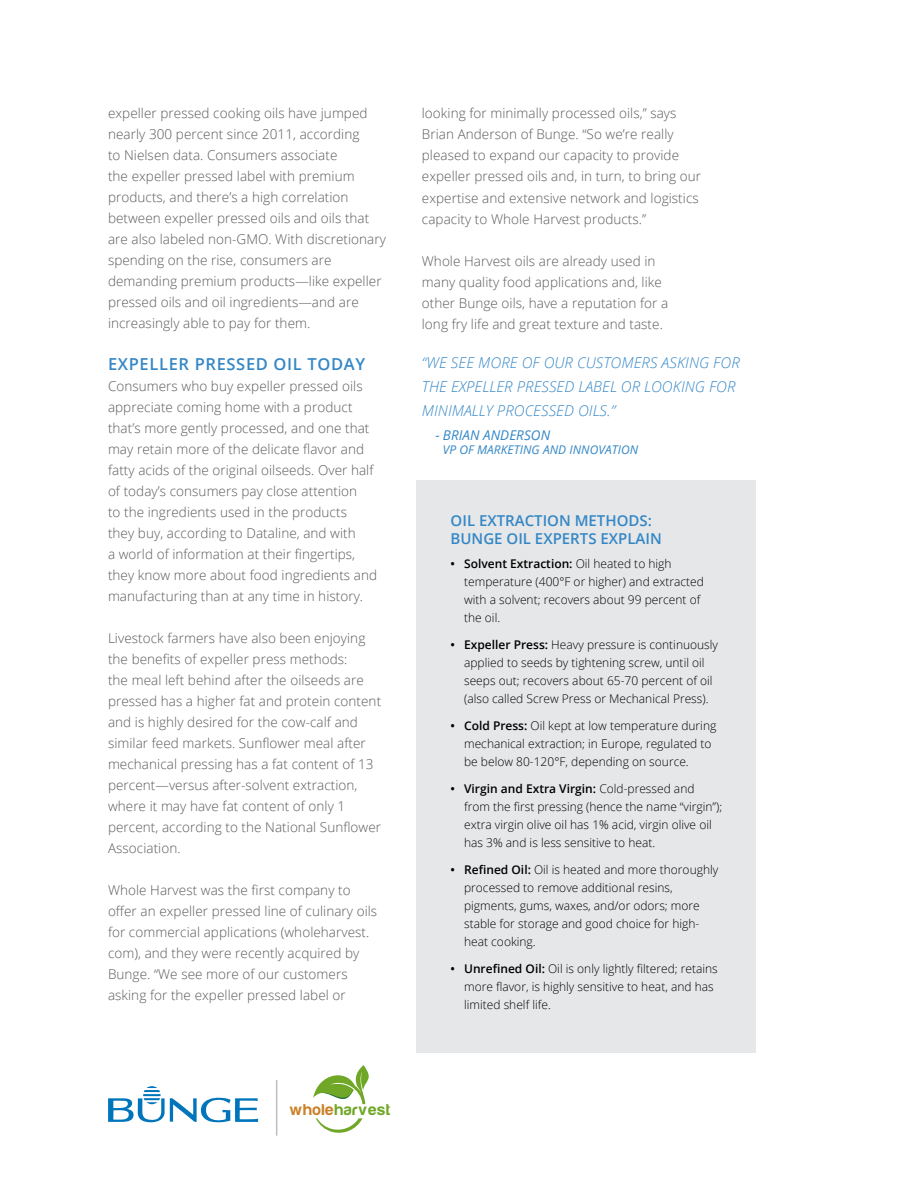
<style>
.page{position:relative;width:918px;height:1188px;background:#fff}
.page>*{position:absolute;margin:0;border:0;box-sizing:border-box;transform-origin:0 0}
.t1{font:600 16.5px "Open Sans";letter-spacing:.04em;color:#3487c6}
.t2{font:16.2px "SVN Harabaras";letter-spacing:.055em;color:#70a727}
.t3{font:italic 300 15px/24px "Open Sans";letter-spacing:.005em;color:#3487c6}
.t4{font:600 15px/18px "Open Sans";color:#3487c6}
.t5{font:300 13.5px/21px "Open Sans";letter-spacing:.005em;color:#58595b}
.t6{font:italic 13.5px "Open Sans";letter-spacing:.005em;color:#3487c6}
.t7{font:300 12px/18px "Open Sans";color:#000}
.t8{font:italic 12px "Open Sans";letter-spacing:.005em;color:#3487c6}
.s1{font-weight:600}
.s2{color:#cb8129}
</style>
<div class="page">
<div style="left:417px;top:481px;width:339px;height:572px;background:#e6e7e8"></div>
<svg style="left:313px;top:1065px;width:56px;height:68px"></svg>
<svg style="left:108px;top:1086px;width:150px;height:37px"></svg>
<hr style="left:276px;top:1080px;width:1px;height:56px;background:#bcbec0">
<p class="t5" style="left:108px;top:103px;width:280px">expeller pressed cooking oils have jumped nearly 300 percent since 2011, according<br>to Nielsen data. Consumers associate<br>the expeller pressed label with premium products, and there’s a high correlation between expeller pressed oils and oils that are also labeled non-GMO. With discretionary spending on the rise, consumers are demanding premium products—like expeller pressed oils and oil ingredients—and are increasingly able to pay for them.</p>
<p class="t1" style="left:108px;top:353px;width:259px">EXPELLER PRESSED OIL TODAY</p>
<p class="t5" style="left:108px;top:376px;width:271px">Consumers who buy expeller pressed oils appreciate coming home with a product that’s more gently processed, and one that may retain more of the delicate flavor and fatty acids of the original oilseeds. Over half of today’s consumers pay close attention<br>to the ingredients used in the products<br>they buy, according to Dataline, and with<br>a world of information at their fingertips, they know more about food ingredients and manufacturing than at any time in history.</p>
<p class="t5" style="left:108px;top:628px;width:275px">Livestock farmers have also been enjoying the benefits of expeller press methods:<br>the meal left behind after the oilseeds are pressed has a higher fat and protein content and is highly desired for the cow-calf and similar feed markets. Sunflower meal after mechanical pressing has a fat content of 13 percent—versus after-solvent extraction, where it may have fat content of only 1 percent, according to the National Sunflower Association.</p>
<p class="t5" style="left:108px;top:880px;width:271px">Whole Harvest was the first company to offer an expeller pressed line of culinary oils for commercial applications (wholeharvest. com), and they were recently acquired by Bunge. “We see more of our customers asking for the expeller pressed label or</p>
<p class="t5" style="left:422px;top:103px;width:281px">looking for minimally processed oils,” says Brian Anderson of Bunge. “So we’re really pleased to expand our capacity to provide expeller pressed oils and, in turn, to bring our expertise and extensive network and logistics capacity to Whole Harvest products.”</p>
<p class="t5" style="left:422px;top:250px;width:248px">Whole Harvest oils are already used in many quality food applications and, like other Bunge oils, have a reputation for a long fry life and great texture and taste.</p>
<p class="t3" style="left:422px;top:350px;width:319px">“WE SEE MORE OF OUR CUSTOMERS ASKING FOR<br>THE EXPELLER PRESSED LABEL OR LOOKING FOR<br>MINIMALLY PROCESSED OILS.”</p>
<p class="t6" style="left:435px;top:426px;width:116px">- BRIAN ANDERSON</p>
<p class="t8" style="left:443px;top:442px;width:197px">VP OF MARKETING AND INNOVATION</p>
<p class="t4" style="left:451px;top:511px;width:213px">OIL EXTRACTION METHODS:<br>BUNGE OIL EXPERTS EXPLAIN</p>
<p class="t7" style="left:464px;top:554px;width:241px;text-indent:-14px"><span class="s1">• Solvent Extraction:</span> Oil heated to high temperature (400°F or higher) and extracted with a solvent; recovers about 99 percent of the oil.</p>
<p class="t7" style="left:464px;top:635px;width:255px;text-indent:-14px"><span class="s1">• Expeller Press:</span> Heavy pressure is continuously applied to seeds by tightening screw, until oil seeps out; recovers about 65-70 percent of oil (also called Screw Press or Mechanical Press).</p>
<p class="t7" style="left:464px;top:716px;width:254px;text-indent:-14px"><span class="s1">• Cold Press:</span> Oil kept at low temperature during mechanical extraction; in Europe, regulated to be below 80-120°F, depending on source.</p>
<p class="t7" style="left:464px;top:779px;width:260px;text-indent:-14px"><span class="s1">• Virgin and Extra Virgin:</span> Cold-pressed and from the first pressing (hence the name “virgin”); extra virgin olive oil has 1% acid, virgin olive oil has 3% and is less sensitive to heat.</p>
<p class="t7" style="left:464px;top:860px;width:256px;text-indent:-14px"><span class="s1">• Refined Oil:</span> Oil is heated and more thoroughly processed to remove additional resins, pigments, gums, waxes, and/or odors; more stable for storage and good choice for high&shy;heat cooking.</p>
<p class="t7" style="left:464px;top:959px;width:255px;text-indent:-14px"><span class="s1">• Unrefined Oil:</span> Oil is only lightly filtered; retains more flavor, is highly sensitive to heat, and has limited shelf life.</p>
<p class="t2" style="left:290px;top:1100px;width:102px"><span class="s2">whole</span>harvest</p>
</div>
